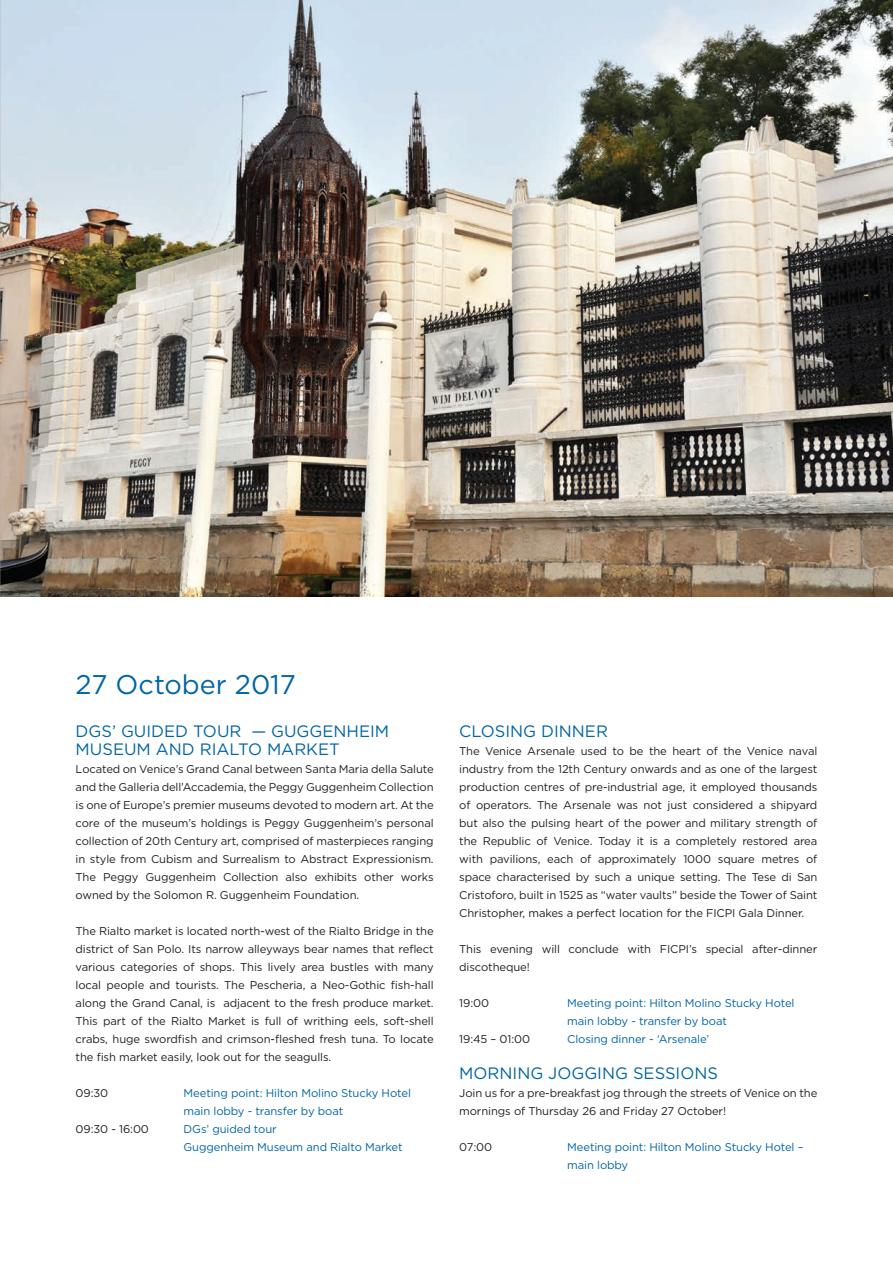
<style>
.page{position:relative;width:893px;height:1263px;background:#fff}
.page>*{position:absolute;margin:0;border:0;box-sizing:border-box;transform-origin:0 0}
.t1{font:27px "Gotham";color:#0065a4}
.t2{font:16.5px/18px "Gotham";color:#0065a4}
.t3{font:11.25px/18px "Gotham";letter-spacing:-.01em;color:#231f20;text-align:justify}
.t4{font:11.25px/18px "Gotham";letter-spacing:-.01em;color:#0065a4}
</style>
<div class="page">
<img style="left:1px;top:0;width:892px;height:597px">
<img style="left:0;top:0;width:1px;height:597px">
<h1 class="t1" style="left:76px;top:667px;width:222px">27 October 2017</h1>
<h2 class="t2" style="left:76px;top:722px;width:315px">DGS’ GUIDED TOUR — GUGGENHEIM<br>MUSEUM AND RIALTO MARKET</h2>
<p class="t3" style="left:76px;top:760px;width:360px">Located on Venice’s Grand Canal between Santa Maria della Salute and the Galleria dell’Accademia, the Peggy Guggenheim Collection is one of Europe’s premier museums devoted to modern art. At the core of the museum’s holdings is Peggy Guggenheim’s personal collection of 20th Century art, comprised of masterpieces ranging in style from Cubism and Surrealism to Abstract Expressionism.<br>The Peggy Guggenheim Collection also exhibits other works owned by the Solomon R. Guggenheim Foundation.</p>
<p class="t3" style="left:76px;top:922px;width:360px">The Rialto market is located north-west of the Rialto Bridge in the district of San Polo. Its narrow alleyways bear names that reflect various categories of shops. This lively area bustles with many local people and tourists. The Pescheria, a Neo-Gothic fish-hall along the Grand Canal, is adjacent to the fresh produce market.<br>This part of the Rialto Market is full of writhing eels, soft-shell crabs, huge swordfish and crimson-fleshed fresh tuna. To locate the fish market easily, look out for the seagulls.</p>
<p class="t3" style="left:76px;top:1084px;width:34px">09:30</p>
<p class="t4" style="left:184px;top:1084px;width:229px">Meeting point: Hilton Molino Stucky Hotel main lobby - transfer by boat</p>
<p class="t3" style="left:76px;top:1120px;width:75px">09:30 - 16:00</p>
<p class="t4" style="left:184px;top:1120px;width:221px">DGs’ guided tour<br>Guggenheim Museum and Rialto Market</p>
<h2 class="t2" style="left:459px;top:722px;width:150px">CLOSING DINNER</h2>
<p class="t3" style="left:459px;top:742px;width:360px">The Venice Arsenale used to be the heart of the Venice naval industry from the 12th Century onwards and as one of the largest production centres of pre-industrial age, it employed thousands of operators. The Arsenale was not just considered a shipyard but also the pulsing heart of the power and military strength of the Republic of Venice. Today it is a completely restored area with pavilions, each of approximately 1000 square metres of space characterised by such a unique setting. The Tese di San Cristoforo, built in 1525 as “water vaults” beside the Tower of Saint Christopher, makes a perfect location for the FICPI Gala Dinner.</p>
<p class="t3" style="left:459px;top:940px;width:360px">This evening will conclude with FICPI’s special after-dinner discotheque!</p>
<p class="t3" style="left:459px;top:994px;width:31px">19:00</p>
<p class="t4" style="left:567px;top:994px;width:229px">Meeting point: Hilton Molino Stucky Hotel main lobby - transfer by boat</p>
<p class="t3" style="left:459px;top:1030px;width:72px">19:45 – 01:00</p>
<p class="t4" style="left:567px;top:1030px;width:144px">Closing dinner - ‘Arsenale’</p>
<h2 class="t2" style="left:459px;top:1064px;width:260px">MORNING JOGGING SESSIONS</h2>
<p class="t3" style="left:459px;top:1084px;width:360px">Join us for a pre-breakfast jog through the streets of Venice on the mornings of Thursday 26 and Friday 27 October!</p>
<p class="t3" style="left:459px;top:1138px;width:34px">07:00</p>
<p class="t4" style="left:567px;top:1138px;width:238px">Meeting point: Hilton Molino Stucky Hotel – main lobby</p>
</div>
